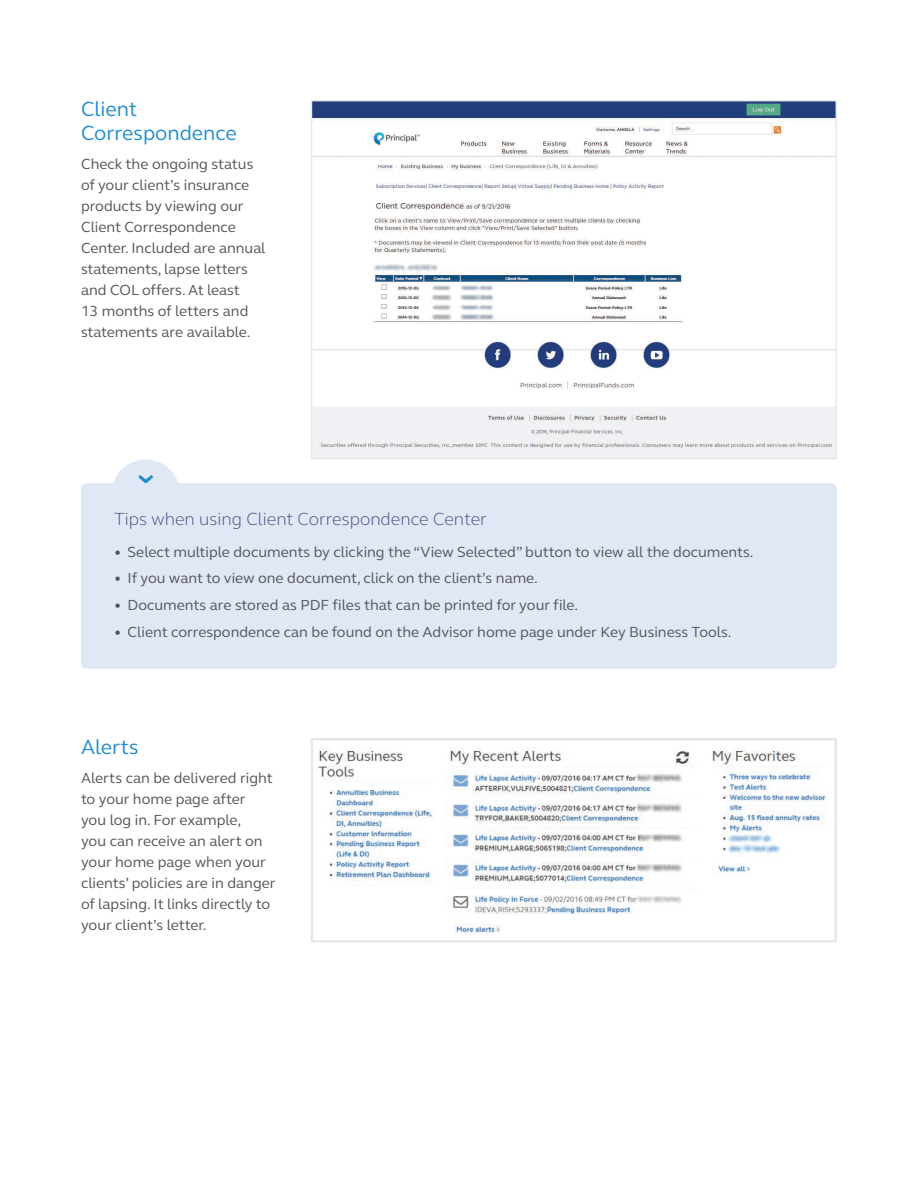
<style>
.page{position:relative;width:918px;height:1188px;background:#fff}
.page>*{position:absolute;margin:0;border:0;box-sizing:border-box;transform-origin:0 0}
.t1{font:21px/24px "FS Elliot Pro";color:#258ece}
.t2{font:300 18px "FS Elliot Pro";color:#444f7f}
.t3{font:15px/21px "FS Elliot Pro";color:#54555a}
</style>
<div class="page">
<img style="left:316px;top:747px;width:511px;height:187px">
<div style="left:311px;top:738px;width:526px;height:204px;border:2px solid #e6e7e9"></div>
<img style="left:313px;top:102px;width:522px;height:355px">
<div style="left:81px;top:483px;width:756px;height:186px;background:#e1e8f5;border-radius:6px"></div>
<div style="left:111px;top:459px;width:69px;height:71px;background:#e1e8f5;border-radius:50%"></div>
<svg style="left:138px;top:475px;width:15px;height:8px"></svg>
<h1 class="t1" style="left:81px;top:96px;width:157px">Client<br>Correspondence</h1>
<p class="t3" style="left:81px;top:153px;width:186px">Check the ongoing status of your client’s insurance products by viewing our<br>Client Correspondence<br>Center. Included are annual statements, lapse letters and COL offers. At least<br>13 months of letters and statements are available.</p>
<p class="t2" style="left:114px;top:507px;width:374px">Tips when using Client Correspondence Center</p>
<p class="t3" style="left:114px;top:541px;width:641px">• Select multiple documents by clicking the “View Selected” button to view all the documents.</p>
<p class="t3" style="left:114px;top:567px;width:425px">• If you want to view one document, click on the client’s name.</p>
<p class="t3" style="left:114px;top:594px;width:466px">• Documents are stored as PDF files that can be printed for your file.</p>
<p class="t3" style="left:114px;top:621px;width:619px">• Client correspondence can be found on the Advisor home page under Key Business Tools.</p>
<h1 class="t1" style="left:81px;top:734px;width:59px">Alerts</h1>
<p class="t3" style="left:81px;top:767px;width:196px">Alerts can be delivered right to your home page after<br>you log in. For example,<br>you can receive an alert on your home page when your clients’ policies are in danger of lapsing. It links directly to your client’s letter.</p>
</div>
